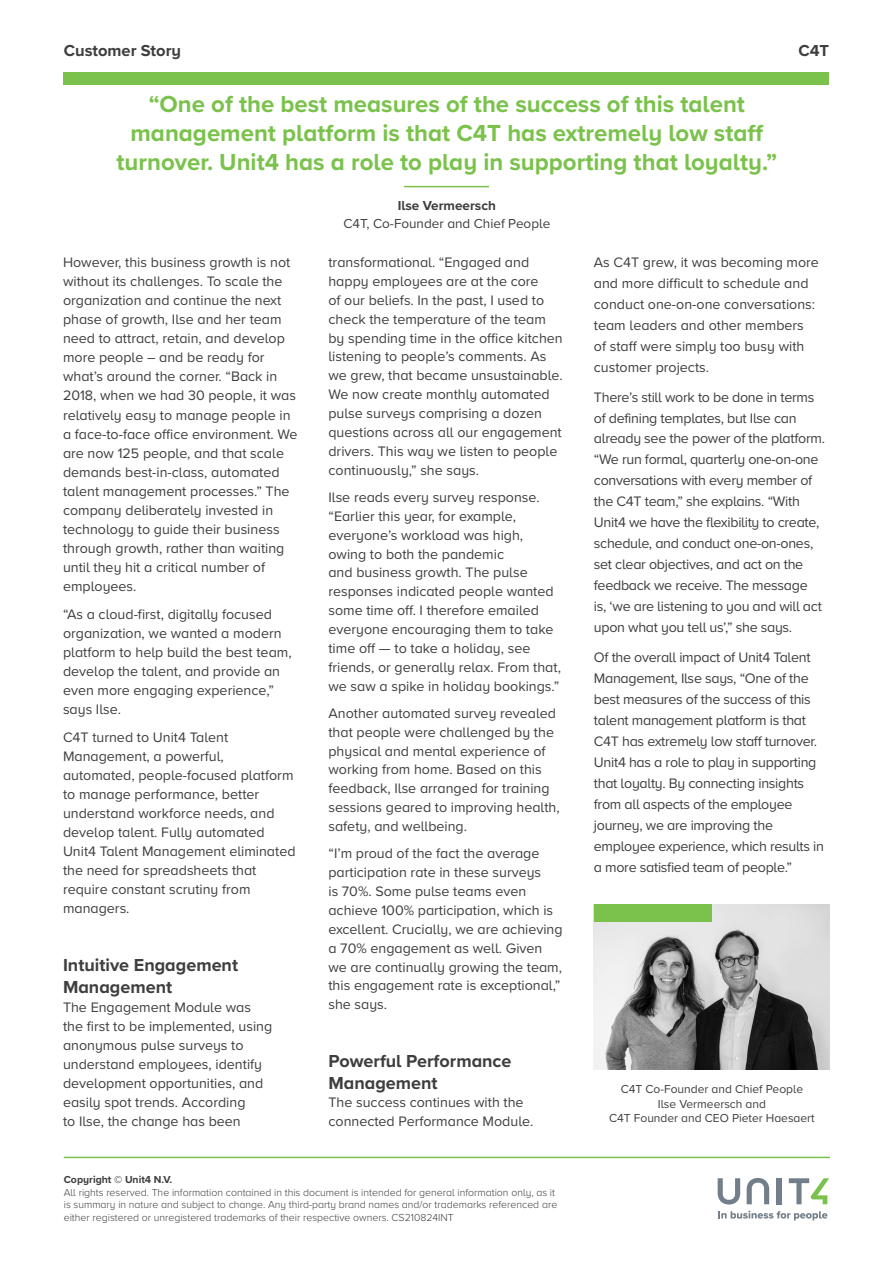
<style>
.page{position:relative;width:893px;height:1263px;background:#fff}
.page>*{position:absolute;margin:0;border:0;box-sizing:border-box;transform-origin:0 0}
.Highlight{font:700 24px/28.8px "Proxima Nova A";color:#7ac24b;text-align:center}
.Body_copy{font:700 18px/21.9px "Proxima Nova A";color:#3e3e3f}
.t1{font:700 16.5px "Proxima Nova A";color:#3e3e3f}
.Body_copy-2{font:14.25px/19px "Proxima Nova A";color:#3e3e3f}
.Body_copy-3{font:14.25px/21px "Proxima Nova A";letter-spacing:-.02em;color:#3e3e3f}
.t2{font:13.5px/18px "Proxima Nova A";color:#3e3e3f;text-align:center}
.Body_copy-4{font:12px/14.4px "Proxima Nova A";color:#3e3e3f;text-align:center}
.t3{font:300 10.5px/12.6px "Proxima Nova A";color:#3e3e3f}
.t4{font:700 10.5px "Proxima Nova A";color:#3e3e3f}
.s1{font-weight:700}
</style>
<div class="page">
<div style="left:64px;top:72px;width:765px;height:13px;background:#7ac24b"></div>
<hr style="left:64px;top:1157px;width:766px;height:1px;background:#7ac24b">
<svg style="left:718px;top:1211px;width:109px;height:9px"></svg>
<svg style="left:718px;top:1178px;width:22px;height:26px"></svg>
<svg style="left:747px;top:1178px;width:22px;height:26px"></svg>
<div style="left:777px;top:1178px;width:5px;height:26px;background:#727f8a"></div>
<svg style="left:789px;top:1178px;width:40px;height:26px"></svg>
<hr style="left:404px;top:186px;width:85px;height:1px;background:#7ac24b">
<img style="left:594px;top:904px;width:236px;height:166px">
<div style="left:594px;top:904px;width:117px;height:17px;background:#7ac24b"></div>
<p class="t1" style="left:64px;top:38px;width:119px">Customer Story</p>
<p class="t1" style="left:798px;top:38px;width:32px">C4T</p>
<p class="Highlight" style="left:117px;top:89px;width:662px">“One of the best measures of the success of this talent management platform is that C4T has extremely low staff turnover. Unit4 has a role to play in supporting that loyalty.”</p>
<p class="t2" style="left:343px;top:196px;width:208px"><span class="s1">Ilse Vermeersch<br></span>C4T, Co-Founder and Chief People</p>
<p class="Body_copy-2" style="left:63px;top:252px;width:236px">However, this business growth is not without its challenges. To scale the organization and continue the next phase of growth, Ilse and her team need to attract, retain, and develop more people – and be ready for what’s around the corner. “Back in 2018, when we had 30 people, it was relatively easy to manage people in a face-to-face office environment. We are now 125 people, and that scale demands best-in-class, automated talent management processes.” The company deliberately invested in technology to guide their business through growth, rather than waiting until they hit a critical number of employees.</p>
<p class="Body_copy-2" style="left:63px;top:604px;width:230px">“As a cloud-first, digitally focused organization, we wanted a modern platform to help build the best team, develop the talent, and provide an even more engaging experience,” says Ilse.</p>
<p class="Body_copy-2" style="left:63px;top:727px;width:234px">C4T turned to Unit4 Talent<br>Management, a powerful, automated, people-focused platform to manage performance, better understand workforce needs, and develop talent. Fully automated<br>Unit4 Talent Management eliminated the need for spreadsheets that require constant scrutiny from managers.</p>
<p class="Body_copy" style="left:63px;top:954px;width:177px">Intuitive Engagement<br>Management</p>
<p class="Body_copy-2" style="left:63px;top:997px;width:211px">The Engagement Module was the first to be implemented, using anonymous pulse surveys to understand employees, identify development opportunities, and easily spot trends. According<br>to Ilse, the change has been</p>
<p class="Body_copy-2" style="left:328px;top:252px;width:236px">transformational. “Engaged and happy employees are at the core<br>of our beliefs. In the past, I used to check the temperature of the team by spending time in the office kitchen listening to people’s comments. As we grew, that became unsustainable.<br>We now create monthly automated pulse surveys comprising a dozen questions across all our engagement drivers. This way we listen to people continuously,” she says.</p>
<p class="Body_copy-2" style="left:328px;top:487px;width:234px">Ilse reads every survey response. “Earlier this year, for example, everyone’s workload was high, owing to both the pandemic<br>and business growth. The pulse responses indicated people wanted some time off. I therefore emailed everyone encouraging them to take time off — to take a holiday, see friends, or generally relax. From that, we saw a spike in holiday bookings.”</p>
<p class="Body_copy-2" style="left:328px;top:703px;width:233px">Another automated survey revealed that people were challenged by the physical and mental experience of working from home. Based on this feedback, Ilse arranged for training sessions geared to improving health, safety, and wellbeing.</p>
<p class="Body_copy-2" style="left:328px;top:844px;width:236px">“I’m proud of the fact the average participation rate in these surveys<br>is 70%. Some pulse teams even achieve 100% participation, which is excellent. Crucially, we are achieving a 70% engagement as well. Given we are continually growing the team, this engagement rate is exceptional,” she says.</p>
<p class="Body_copy" style="left:328px;top:1050px;width:185px">Powerful Performance<br>Management</p>
<p class="Body_copy-2" style="left:328px;top:1093px;width:206px">The success continues with the connected Performance Module.</p>
<p class="t4" style="left:64px;top:1171px;width:110px">Copyright © Unit4 N.V.</p>
<p class="t3" style="left:64px;top:1185px;width:495px">All rights reserved. The information contained in this document is intended for general information only, as it is summary in nature and subject to change. Any third-party brand names and/or trademarks referenced are either registered or unregistered trademarks of their respective owners. CS210824INT</p>
<p class="Body_copy-2" style="left:594px;top:251px;width:227px;line-height:21px">As C4T grew, it was becoming more and more difficult to schedule and conduct one-on-one conversations: team leaders and other members of staff were simply too busy with customer projects.</p>
<p class="Body_copy-3" style="left:594px;top:386px;width:233px">There’s still work to be done in terms of defining templates, but Ilse can already see the power of the platform. “We run formal, quarterly one-on-one conversations with every member of the C4T team,” she explains. “With Unit4 we have the flexibility to create, schedule, and conduct one-on-ones, set clear objectives, and act on the feedback we receive. The message<br>is, ‘we are listening to you and will act upon what you tell us’,” she says.</p>
<p class="Body_copy-3" style="left:594px;top:646px;width:232px">Of the overall impact of Unit4 Talent Management, Ilse says, “One of the best measures of the success of this talent management platform is that C4T has extremely low staff turnover.<br>Unit4 has a role to play in supporting that loyalty. By connecting insights from all aspects of the employee journey, we are improving the employee experience, which results in a more satisfied team of people.”</p>
<p class="Body_copy-4" style="left:609px;top:1081px;width:207px">C4T Co-Founder and Chief People<br>Ilse Vermeersch and<br>C4T Founder and CEO Pieter Haesaert</p>
</div>
